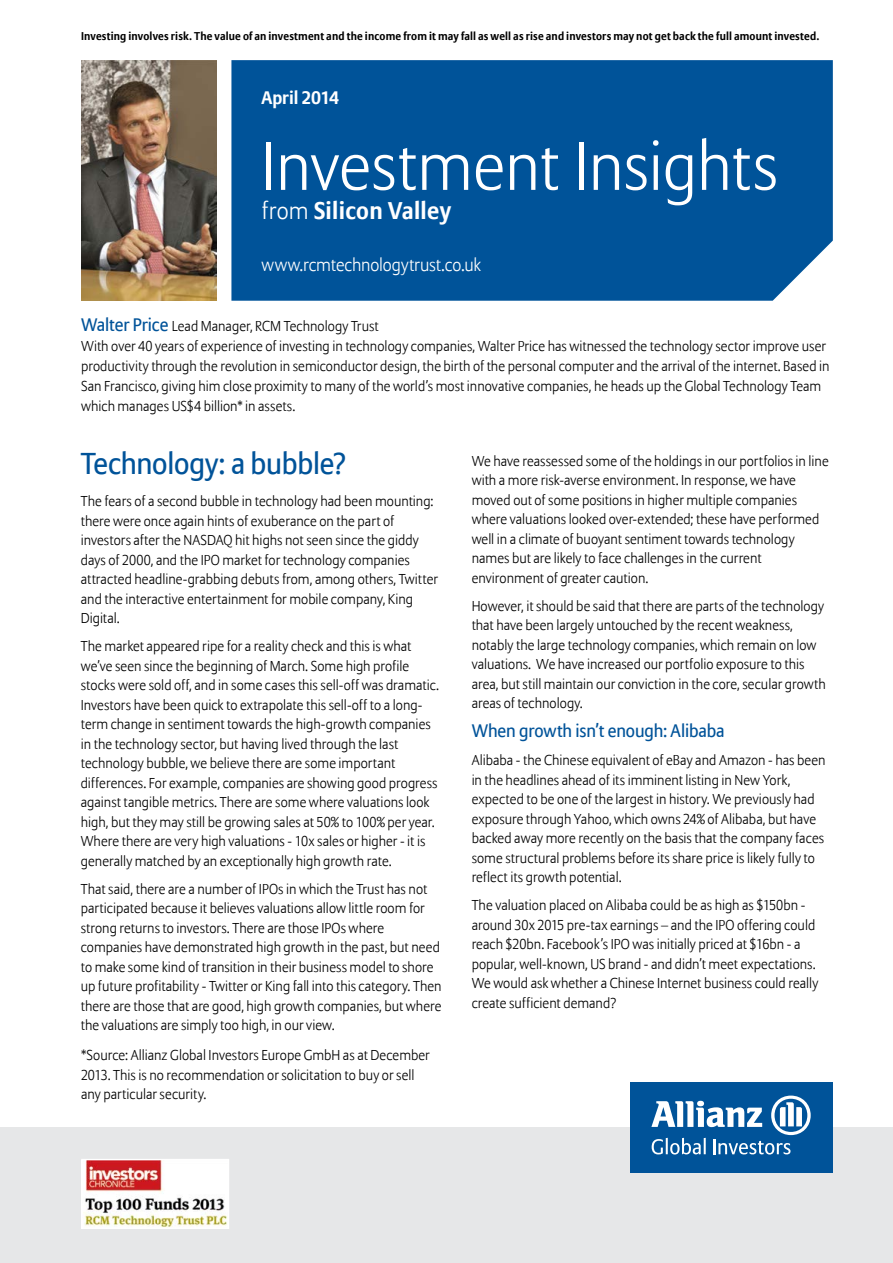
<style>
.page{position:relative;width:893px;height:1263px;background:#fff}
.page>*{position:absolute;margin:0;border:0;box-sizing:border-box;transform-origin:0 0}
.t1{font:300 67.5px "Allianz Sans";color:#fff}
.t2{font:30px "Allianz Sans";letter-spacing:-.01em;color:#005399}
.t3{font:700 24px "Allianz Sans";letter-spacing:.01em;color:#fff}
.t4{font:18px "Allianz Sans";letter-spacing:-.005em;color:#005399}
.t5{font:300 18px "Allianz Sans";letter-spacing:-.005em;color:#fff}
.t6{font:700 18px "Allianz Sans";letter-spacing:-.01em;color:#fff}
.t7{font:300 14.25px/19.5px "Allianz Sans";letter-spacing:.005em;color:#000}
.t8{font:700 11.25px "Allianz Sans";letter-spacing:.015em;color:#000}
.s1{font-weight:300}
.s2{font-weight:400;font-size:18px;color:#005399}
</style>
<div class="page">
<img style="left:82px;top:60px;width:134px;height:241px">
<div style="left:0;top:1128px;width:893px;height:135px;background:#e6e7e8"></div>
<div style="left:231px;top:60px;width:602px;height:241px;background:#005399"></div>
<div style="left:630px;top:1082px;width:203px;height:91px;background:#005399"></div>
<svg style="left:651px;top:1095px;width:160px;height:59px"></svg>
<img style="left:84px;top:1162px;width:142px;height:64px">
<div style="left:81px;top:1159px;width:148px;height:70px;border:2px solid #fff"></div>
<p class="t8" style="left:81px;top:29px;width:740px">Investing involves risk. The value of an investment and the income from it may fall as well as rise and investors may not get back the full amount invested.</p>
<p class="t6" style="left:261px;top:87px;width:79px">April 2014</p>
<h1 class="t1" style="left:261px;top:126px;width:518px">Investment Insights</h1>
<h3 class="t3" style="left:261px;top:195px;width:191px"><span class="s1">from</span> Silicon Valley</h3>
<p class="t5" style="left:261px;top:254px;width:221px">www.rcmtechnologytrust.co.uk</p>
<p class="t7" style="left:81px;top:316px;width:750px;line-height:20.1px"><span class="s2">Walter Price</span> Lead Manager, RCM Technology Trust<br>With over 40 years of experience of investing in technology companies, Walter Price has witnessed the technology sector improve user productivity through the revolution in semiconductor design, the birth of the personal computer and the arrival of the internet. Based in San Francisco, giving him close proximity to many of the world’s most innovative companies, he heads up the Global Technology Team which manages US$4 billion* in assets.</p>
<h2 class="t2" style="left:81px;top:446px;width:267px">Technology: a bubble?</h2>
<p class="t7" style="left:81px;top:492px;width:359px">The fears of a second bubble in technology had been mounting: there were once again hints of exuberance on the part of investors after the NASDAQ hit highs not seen since the giddy days of 2000, and the IPO market for technology companies attracted headline-grabbing debuts from, among others, Twitter and the interactive entertainment for mobile company, King Digital.</p>
<p class="t7" style="left:81px;top:637px;width:360px">The market appeared ripe for a reality check and this is what we’ve seen since the beginning of March. Some high profile stocks were sold off, and in some cases this sell-off was dramatic.<br>Investors have been quick to extrapolate this sell-off to a long&shy;term change in sentiment towards the high-growth companies in the technology sector, but having lived through the last technology bubble, we believe there are some important differences. For example, companies are showing good progress against tangible metrics. There are some where valuations look high, but they may still be growing sales at 50% to 100% per year.<br>Where there are very high valuations - 10x sales or higher - it is generally matched by an exceptionally high growth rate.</p>
<p class="t7" style="left:81px;top:880px;width:362px">That said, there are a number of IPOs in which the Trust has not participated because it believes valuations allow little room for strong returns to investors. There are those IPOs where companies have demonstrated high growth in the past, but need to make some kind of transition in their business model to shore up future profitability - Twitter or King fall into this category. Then there are those that are good, high growth companies, but where the valuations are simply too high, in our view.</p>
<p class="t7" style="left:81px;top:1046px;width:350px">*Source: Allianz Global Investors Europe GmbH as at December<br>2013. This is no recommendation or solicitation to buy or sell any particular security.</p>
<p class="t7" style="left:472px;top:452px;width:359px">We have reassessed some of the holdings in our portfolios in line with a more risk-averse environment. In response, we have moved out of some positions in higher multiple companies where valuations looked over-extended; these have performed well in a climate of buoyant sentiment towards technology names but are likely to face challenges in the current environment of greater caution.</p>
<p class="t7" style="left:472px;top:597px;width:356px">However, it should be said that there are parts of the technology that have been largely untouched by the recent weakness, notably the large technology companies, which remain on low valuations. We have increased our portfolio exposure to this area, but still maintain our conviction in the core, secular growth areas of technology.</p>
<p class="t4" style="left:472px;top:720px;width:255px">When growth isn’t enough: Alibaba</p>
<p class="t7" style="left:472px;top:751px;width:355px">Alibaba - the Chinese equivalent of eBay and Amazon - has been in the headlines ahead of its imminent listing in New York, expected to be one of the largest in history. We previously had exposure through Yahoo, which owns 24% of Alibaba, but have backed away more recently on the basis that the company faces some structural problems before its share price is likely fully to reflect its growth potential.</p>
<p class="t7" style="left:472px;top:896px;width:348px">The valuation placed on Alibaba could be as high as $150bn - around 30x 2015 pre-tax earnings – and the IPO offering could reach $20bn. Facebook’s IPO was initially priced at $16bn - a popular, well-known, US brand - and didn’t meet expectations.<br>We would ask whether a Chinese Internet business could really create sufficient demand?</p>
</div>
